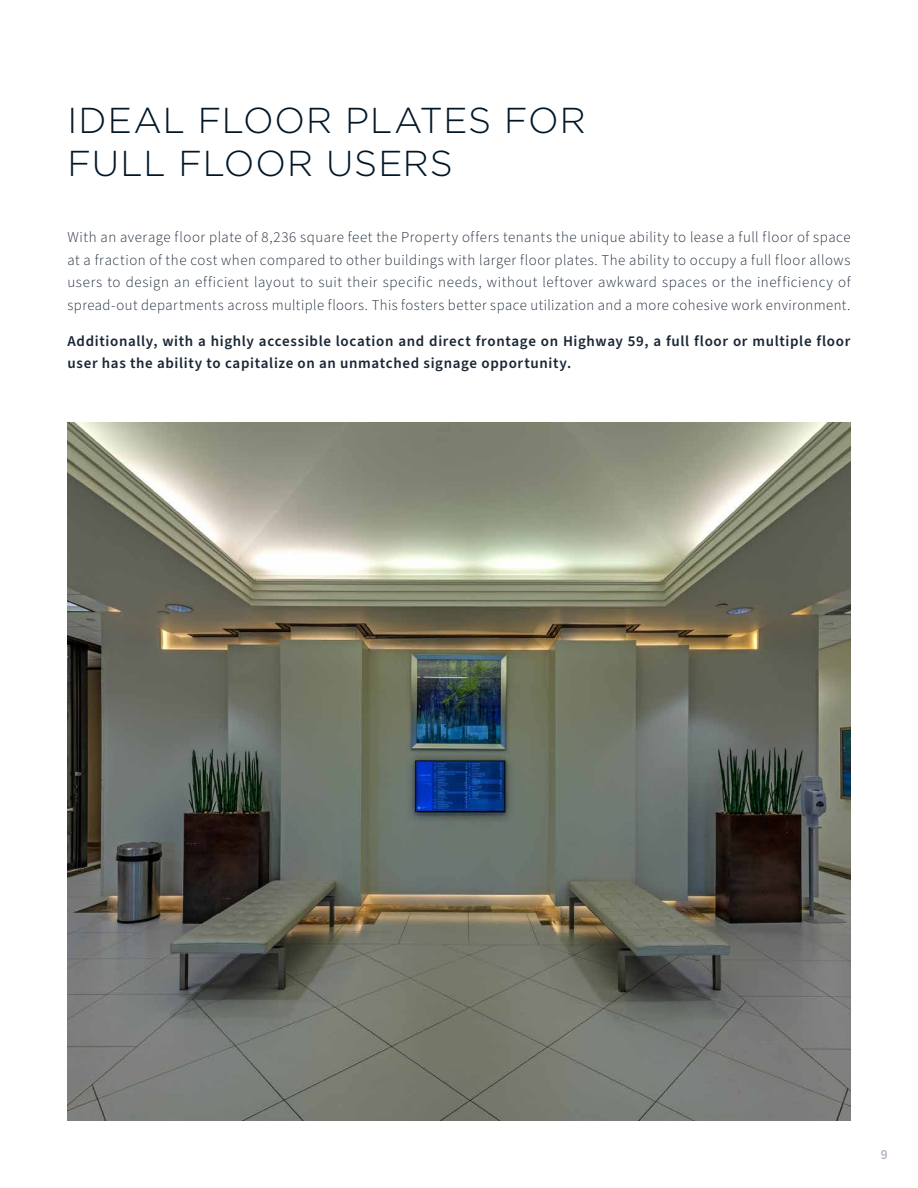
<style>
.page{position:relative;width:918px;height:1188px;background:#fff}
.page>*{position:absolute;margin:0;border:0;box-sizing:border-box;transform-origin:0 0}
.t1{font:300 36px/43.2px "Gotham";letter-spacing:.025em;color:#011728}
.t2{font:300 15px/22.5px "Source Sans Pro";letter-spacing:.03em;color:#1a2635;text-align:justify}
.t3{font:600 15px/22.5px "Source Sans Pro";letter-spacing:.045em;color:#1a2635}
.t4{font:600 13.5px "Source Sans Pro";color:#acb5bf}
</style>
<div class="page">
<img style="left:68px;top:422px;width:782px;height:698px">
<h1 class="t1" style="left:68px;top:98px;width:520px">IDEAL FLOOR PLATES FOR<br>FULL FLOOR USERS</h1>
<p class="t2" style="left:68px;top:226px;width:785px">With an average floor plate of 8,236 square feet the Property offers tenants the unique ability to lease a full floor of space at a fraction of the cost when compared to other buildings with larger floor plates. The ability to occupy a full floor allows users to design an efficient layout to suit their specific needs, without leftover awkward spaces or the inefficiency of spread-out departments across multiple floors. This fosters better space utilization and a more cohesive work environment.</p>
<p class="t3" style="left:68px;top:330px;width:784px">Additionally, with a highly accessible location and direct frontage on Highway 59, a full floor or multiple floor user has the ability to capitalize on an unmatched signage opportunity.</p>
<p class="t4" style="left:881px;top:1145px;width:8px">9</p>
</div>
